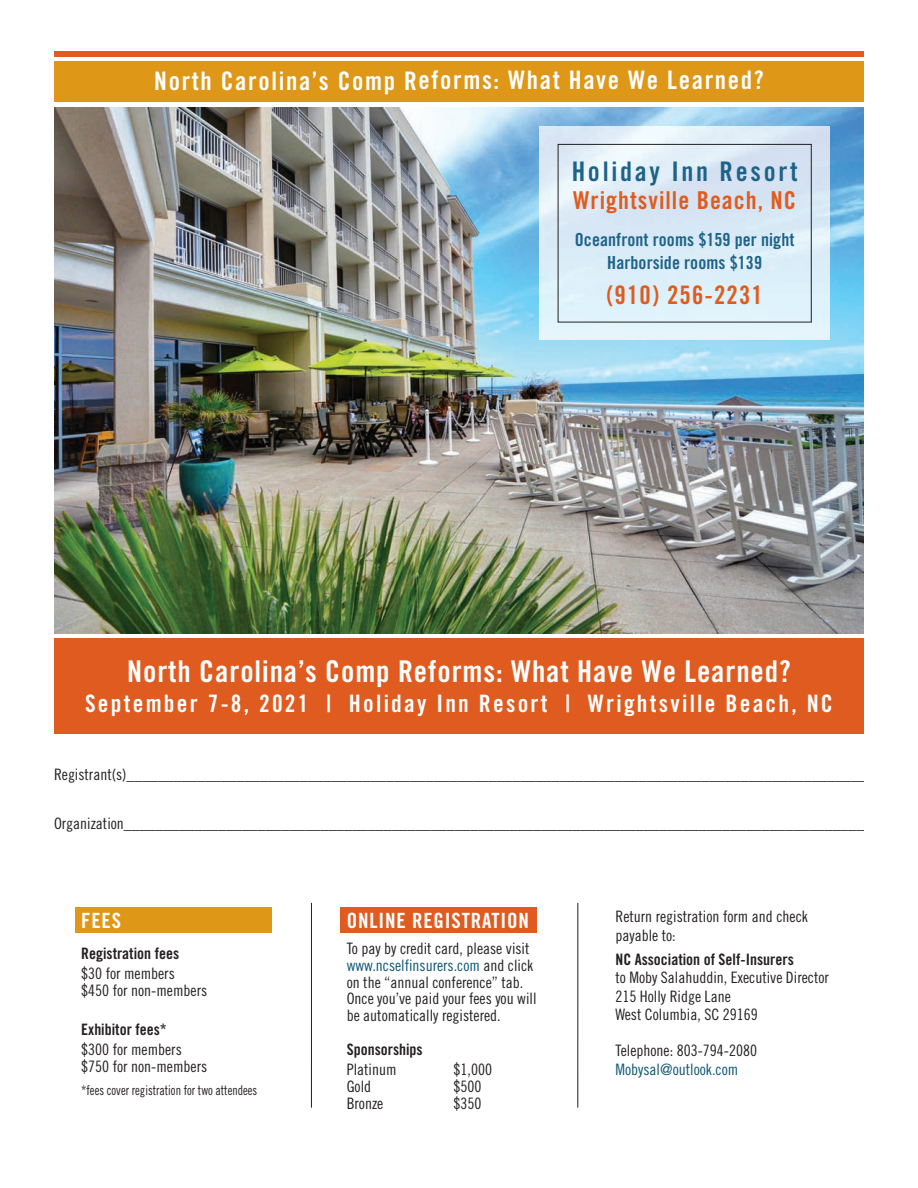
<style>
.page{position:relative;width:918px;height:1188px;background:#fff}
.page>*{position:absolute;margin:0;border:0;box-sizing:border-box;transform-origin:0 0}
.t1{font:30px "Trade Gothic Bold Cond Twenty";letter-spacing:.03em;color:#fff}
.t2{font:27px "Trade Gothic Bold Cond Twenty";letter-spacing:.1em;color:#1d6389}
.t3{font:25.5px "Trade Gothic Bold Cond Twenty";letter-spacing:.065em;color:#fff}
.t4{font:25.5px "Trade Gothic Bold Cond Twenty";letter-spacing:.045em;color:#e05b1f}
.t5{font:24.6px "Trade Gothic Bold Cond Twenty";letter-spacing:.04em;color:#e05b1f}
.t6{font:24px "Trade Gothic Bold Cond Twenty";letter-spacing:.095em;color:#fff}
.t7{font:21px "Trade Gothic Bold Cond Twenty";letter-spacing:.04em;color:#fff}
.t8{font:18px/22.8px "Trade Gothic Bold Cond Twenty";letter-spacing:.005em;color:#1d6389;text-align:center}
.t9{font:15.75px/17px "Trade Gothic Cond Eighteen";color:#231f20}
.t10{font:15.75px "Trade Gothic Bold Cond Twenty";color:#231f20}
.t11{font:15.75px "Trade Gothic Cond Eighteen";color:#0e5573}
.t12{font:13.5px "Trade Gothic Cond Eighteen";color:#231f20;scale:.9 1}
.s1{color:#0e5573}
</style>
<div class="page">
<img style="left:54px;top:108px;width:810px;height:525px">
<hr style="left:311px;top:903px;width:1px;height:205px;background:#231f20">
<div style="left:54px;top:639px;width:810px;height:95px;background:#e05b1f"></div>
<div style="left:54px;top:62px;width:810px;height:40px;background:#df9717"></div>
<div style="left:54px;top:51px;width:810px;height:6px;background:#e05b1f"></div>
<img style="left:540px;top:127px;width:290px;height:213px">
<hr style="left:577px;top:903px;width:1px;height:205px;background:#231f20">
<div style="left:558px;top:144px;width:254px;height:178px;border:1px solid #231f20"></div>
<div style="left:340px;top:907px;width:197px;height:26px;background:#e05b1f"></div>
<div style="left:75px;top:907px;width:196px;height:26px;background:#df9717"></div>
<h3 class="t6" style="left:360px;top:63px;width:199px">Registration Form</h3>
<h3 class="t3" style="left:154px;top:71px;width:611px">North Carolina’s Comp Reforms: What Have We Learned?</h3>
<h2 class="t2" style="left:572px;top:162px;width:227px">Holiday Inn Resort</h2>
<h3 class="t5" style="left:573px;top:192px;width:225px">Wrightsville Beach, NC</h3>
<p class="t8" style="left:575px;top:229px;width:221px">Oceanfront rooms $159 per night<br>Harborside rooms $139</p>
<h3 class="t4" style="left:606px;top:286px;width:158px">(910) 256-2231</h3>
<h1 class="t1" style="left:127px;top:660px;width:665px">North Carolina’s Comp Reforms: What Have We Learned?</h1>
<h3 class="t6" style="left:85px;top:695px;width:749px">September 7-8, 2021 | Holiday Inn Resort | Wrightsville Beach, NC</h3>
<p class="t9" style="left:54px;top:767px;width:822px">Registrant(s)_______________________________________________________________________________________________</p>
<p class="t9" style="left:54px;top:816px;width:820px">Organization_______________________________________________________________________________________________</p>
<h3 class="t7" style="left:81px;top:912px;width:41px">FEES</h3>
<p class="t10" style="left:81px;top:948px;width:99px">Registration fees</p>
<p class="t9" style="left:81px;top:966px;width:127px">$30 for members<br>$450 for non-members</p>
<p class="t10" style="left:81px;top:1024px;width:87px">Exhibitor fees*</p>
<p class="t9" style="left:81px;top:1043px;width:127px">$300 for members $750 for non-members</p>
<p class="t12" style="left:81px;top:1085px;width:197px">*fees cover registration for two attendees</p>
<h3 class="t7" style="left:347px;top:913px;width:184px">ONLINE REGISTRATION</h3>
<p class="t9" style="left:347px;top:941px;width:191px">To pay by credit card, please visit <span class="s1">www.ncselfinsurers.com</span> and click on the “annual conference” tab.<br>Once you’ve paid your fees you will be automatically registered.</p>
<p class="t10" style="left:347px;top:1044px;width:78px">Sponsorships</p>
<p class="t9" style="left:347px;top:1062px;width:51px">Platinum</p>
<p class="t9" style="left:454px;top:1062px;width:40px">$1,000</p>
<p class="t9" style="left:347px;top:1079px;width:26px">Gold</p>
<p class="t9" style="left:454px;top:1079px;width:29px">$500</p>
<p class="t9" style="left:347px;top:1096px;width:38px">Bronze</p>
<p class="t9" style="left:454px;top:1096px;width:29px">$350</p>
<p class="t9" style="left:615px;top:909px;width:194px;line-height:18.3px">Return registration form and check payable to:</p>
<p class="t10" style="left:615px;top:954px;width:180px">NC Association of Self-Insurers</p>
<p class="t9" style="left:615px;top:970px;width:215px;line-height:18.3px">to Moby Salahuddin, Executive Director<br>215 Holly Ridge Lane<br>West Columbia, SC 29169</p>
<p class="t9" style="left:615px;top:1044px;width:143px">Telephone: 803-794-2080</p>
<p class="t11" style="left:615px;top:1063px;width:124px">Mobysal@outlook.com</p>
</div>
